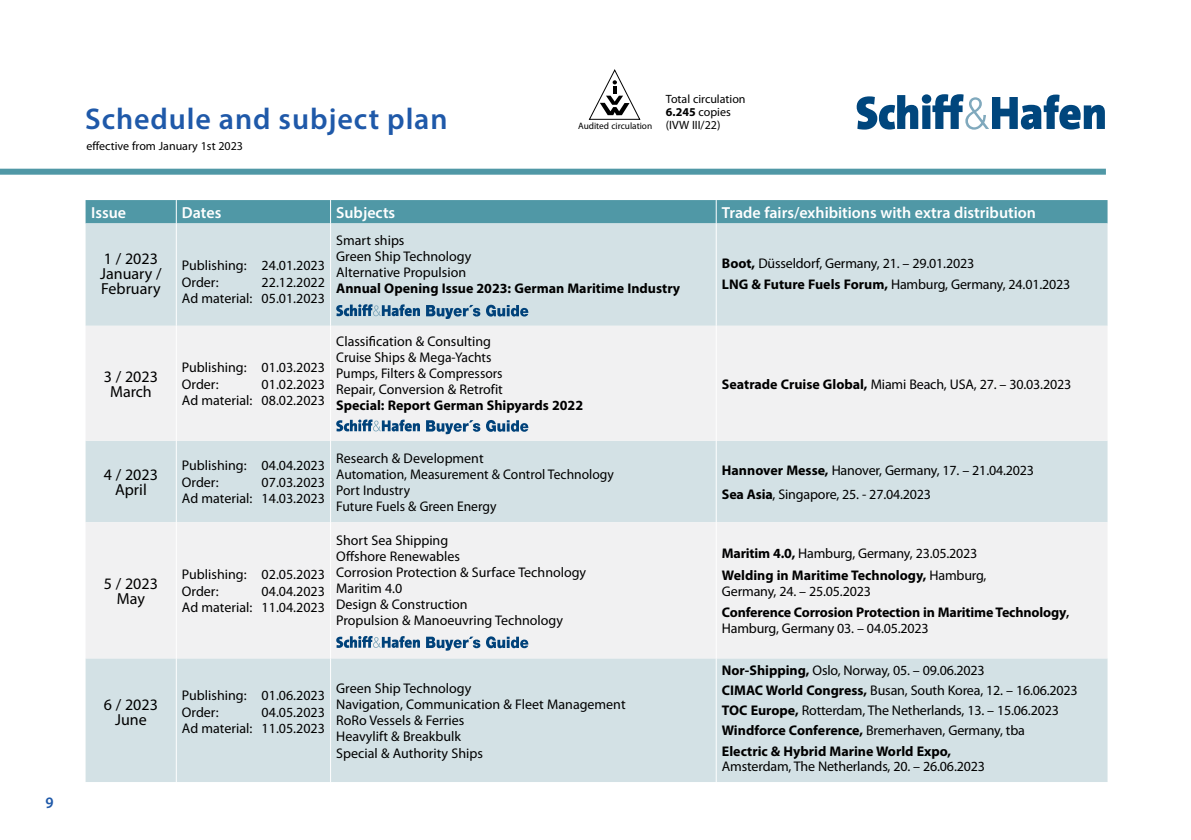
<style>
.page{position:relative;width:1191px;height:840px;background:#fff}
.page>*{position:absolute;margin:0;border:0;box-sizing:border-box;transform-origin:0 0}
.t1{font:600 30px "Myriad Pro";letter-spacing:.03em;color:#1f59a9}
.t2{font:16px/15px "Myriad Pro";color:#000;text-align:center}
.t3{font:600 16px "Myriad Pro";color:#fff}
.t4{font:600 16px "Myriad Pro";color:#1f59a9;scale:.95 1}
.t5{font:14px/16px "Myriad Pro";color:#000}
.t6{font:700 14px/21.6px "Myriad Pro";color:#000}
.t7{font:12px/13px "Myriad Pro";color:#000}
.t8{font:9.4px "Myriad Pro";color:#000}
.s1{font-weight:700}
.s2{font-weight:400}
.s3{font-weight:600}
</style>
<div class="page">
<svg style="left:856px;top:94px;width:248px;height:36px"></svg>
<div style="left:0;top:168px;width:1106px;height:6px;background:#5098a6"></div>
<div style="left:86px;top:223px;width:1021px;height:558px;background:#d3e1e5"></div>
<svg style="left:86px;top:325px;width:1021px;height:333px;fill:#f1f1f2"></svg>
<div style="left:86px;top:200px;width:1021px;height:23px;background:#5098a6"></div>
<hr style="left:176px;top:223px;width:1px;height:102px;background:#fff">
<hr style="left:330px;top:223px;width:1px;height:102px;background:#fff">
<hr style="left:715px;top:223px;width:1px;height:102px;background:#fff">
<hr style="left:176px;top:325px;width:1px;height:115px;background:#fff">
<hr style="left:330px;top:325px;width:1px;height:115px;background:#fff">
<hr style="left:715px;top:325px;width:1px;height:115px;background:#fff">
<hr style="left:176px;top:440px;width:1px;height:82px;background:#fff">
<hr style="left:330px;top:440px;width:1px;height:82px;background:#fff">
<hr style="left:715px;top:440px;width:1px;height:82px;background:#fff">
<hr style="left:176px;top:522px;width:1px;height:136px;background:#fff">
<hr style="left:330px;top:522px;width:1px;height:136px;background:#fff">
<hr style="left:715px;top:522px;width:1px;height:136px;background:#fff">
<hr style="left:176px;top:658px;width:1px;height:123px;background:#fff">
<hr style="left:330px;top:658px;width:1px;height:123px;background:#fff">
<hr style="left:715px;top:658px;width:1px;height:123px;background:#fff">
<svg style="left:336px;top:304px;width:84px;height:12px"></svg>
<svg style="left:426px;top:304px;width:102px;height:15px;background:#81a3bb"></svg>
<svg style="left:336px;top:419px;width:84px;height:12px"></svg>
<svg style="left:426px;top:419px;width:102px;height:15px"></svg>
<svg style="left:336px;top:635px;width:84px;height:12px"></svg>
<svg style="left:426px;top:636px;width:102px;height:14px"></svg>
<svg style="left:588px;top:69px;width:53px;height:51px"></svg>
<p class="t4" style="left:45px;top:792px;width:10px">9</p>
<h1 class="t1" style="left:85px;top:100px;width:364px">Schedule and subject plan</h1>
<p class="t7" style="left:86px;top:139px;width:158px">effective from January 1st 2023</p>
<p class="t8" style="left:578px;top:121px;width:76px">Audited circulation</p>
<p class="t7" style="left:666px;top:93px;width:81px">Total circulation<br><span class="s1">6.245</span> copies (IVW III/22)</p>
<p class="t3" style="left:91px;top:202px;width:36px">Issue</p>
<p class="t3" style="left:182px;top:202px;width:41px">Dates</p>
<p class="t3" style="left:336px;top:202px;width:61px">Subjects</p>
<p class="t3" style="left:722px;top:202px;width:316px">Trade fairs/exhibitions with extra distribution</p>
<p class="t2" style="left:100px;top:251px;width:63px;text-align:left">1 / 2023<br>January /<br>February</p>
<p class="t5" style="left:182px;top:257px;width:144px;line-height:16.6px">Publishing: 24.01.2023<br>Order:</p>
<p class="t5" style="left:336px;top:232px;width:137px">Smart ships<br>Green Ship Technology<br>Alternative Propulsion</p>
<p class="t6" style="left:336px;top:277px;width:345px">Annual Opening Issue 2023: German Maritime Industry</p>
<p class="t5" style="left:722px;top:252px;width:350px;line-height:21.6px"><span class="s1">Boot,</span> Düsseldorf, Germany, 21. – 29.01.2023<br><span class="s1">LNG &amp; Future Fuels Forum,</span> Hamburg, Germany, 24.01.2023</p>
<p class="t5" style="left:182px;top:274px;width:144px;line-height:16.6px;text-align:right">22.12.2022<br>Ad material: 05.01.2023</p>
<p class="t2" style="left:104px;top:369px;width:55px">3 / 2023<br>March</p>
<p class="t5" style="left:182px;top:359px;width:144px;line-height:16.6px">Publishing: 01.03.2023<br>Order:</p>
<p class="t5" style="left:182px;top:375px;width:144px;line-height:16.6px;text-align:right">01.02.2023<br>Ad material: 08.02.2023</p>
<p class="t5" style="left:336px;top:333px;width:168px">Classification &amp; Consulting<br>Cruise Ships &amp; Mega-Yachts<br>Pumps, Filters &amp; Compressors<br>Repair, Conversion &amp; Retrofit</p>
<p class="t6" style="left:336px;top:394px;width:248px">Special: Report German Shipyards 2022</p>
<p class="t2" style="left:104px;top:467px;width:55px">4 / 2023<br>April</p>
<p class="t5" style="left:182px;top:457px;width:144px;line-height:16.6px">Publishing: 04.04.2023<br>Order:</p>
<p class="t5" style="left:182px;top:473px;width:144px;line-height:16.6px;text-align:right">07.03.2023<br>Ad material: 14.03.2023</p>
<p class="t2" style="left:104px;top:576px;width:55px">5 / 2023<br>May</p>
<p class="t5" style="left:182px;top:566px;width:144px;line-height:16.6px">Publishing: 02.05.2023<br>Order:</p>
<p class="t5" style="left:182px;top:582px;width:144px;line-height:16.6px;text-align:right">04.04.2023<br>Ad material: 11.04.2023</p>
<p class="t5" style="left:336px;top:450px;width:279px">Research &amp; Development<br>Automation, Measurement &amp; Control Technology<br>Port Industry<br>Future Fuels &amp; Green Energy</p>
<p class="t5" style="left:336px;top:532px;width:251px">Short Sea Shipping<br>Offshore Renewables<br>Corrosion Protection &amp; Surface Technology<br>Maritim 4.0<br>Design &amp; Construction<br>Propulsion &amp; Manoeuvring Technology</p>
<p class="t2" style="left:104px;top:697px;width:55px">6 / 2023<br>June</p>
<p class="t5" style="left:182px;top:687px;width:144px;line-height:16.6px">Publishing: 01.06.2023<br>Order:</p>
<p class="t5" style="left:182px;top:703px;width:144px;line-height:16.6px;text-align:right">04.05.2023<br>Ad material: 11.05.2023</p>
<p class="t5" style="left:336px;top:680px;width:291px">Green Ship Technology<br>Navigation, Communication &amp; Fleet Management<br>RoRo Vessels &amp; Ferries<br>Heavylift &amp; Breakbulk<br>Special &amp; Authority Ships</p>
<p class="t5" style="left:722px;top:376px;width:351px"><span class="s1">Seatrade Cruise Global,</span> Miami Beach, USA, 27. – 30.03.2023</p>
<p class="t5" style="left:722px;top:458px;width:314px;line-height:23.6px"><span class="s1">Hannover Messe,</span> Hanover, Germany, 17. – 21.04.2023<br><span class="s1">Sea Asia</span>, Singapore, 25. - 27.04.2023</p>
<p class="t6" style="left:722px;top:542px;width:266px">Maritim 4.0, <span class="s2">Hamburg, Germany, 23.05.2023<br></span>Welding in Maritime Technology, <span class="s2">Hamburg,</span></p>
<p class="t6" style="left:722px;top:580px;width:349px"><span class="s2">Germany, 24. – 25.05.2023<br></span>Conference Corrosion Protection in Maritime Technology<span class="s3">,</span></p>
<p class="t5" style="left:722px;top:620px;width:208px">Hamburg, Germany 03. – 04.05.2023</p>
<p class="t5" style="left:722px;top:659px;width:357px;line-height:20.2px"><span class="s1">Nor-Shipping,</span> Oslo, Norway, 05. – 09.06.2023<br><span class="s1">CIMAC World Congress,</span> Busan, South Korea, 12. – 16.06.2023<br><span class="s1">TOC Europe,</span> Rotterdam, The Netherlands, 13. – 15.06.2023<br><span class="s1">Windforce Conference,</span> Bremerhaven, Germany, tba<br><span class="s1">Electric &amp; Hybrid Marine World Expo,</span></p>
<p class="t5" style="left:722px;top:757px;width:264px">Amsterdam, The Netherlands, 20. – 26.06.2023</p>
</div>
